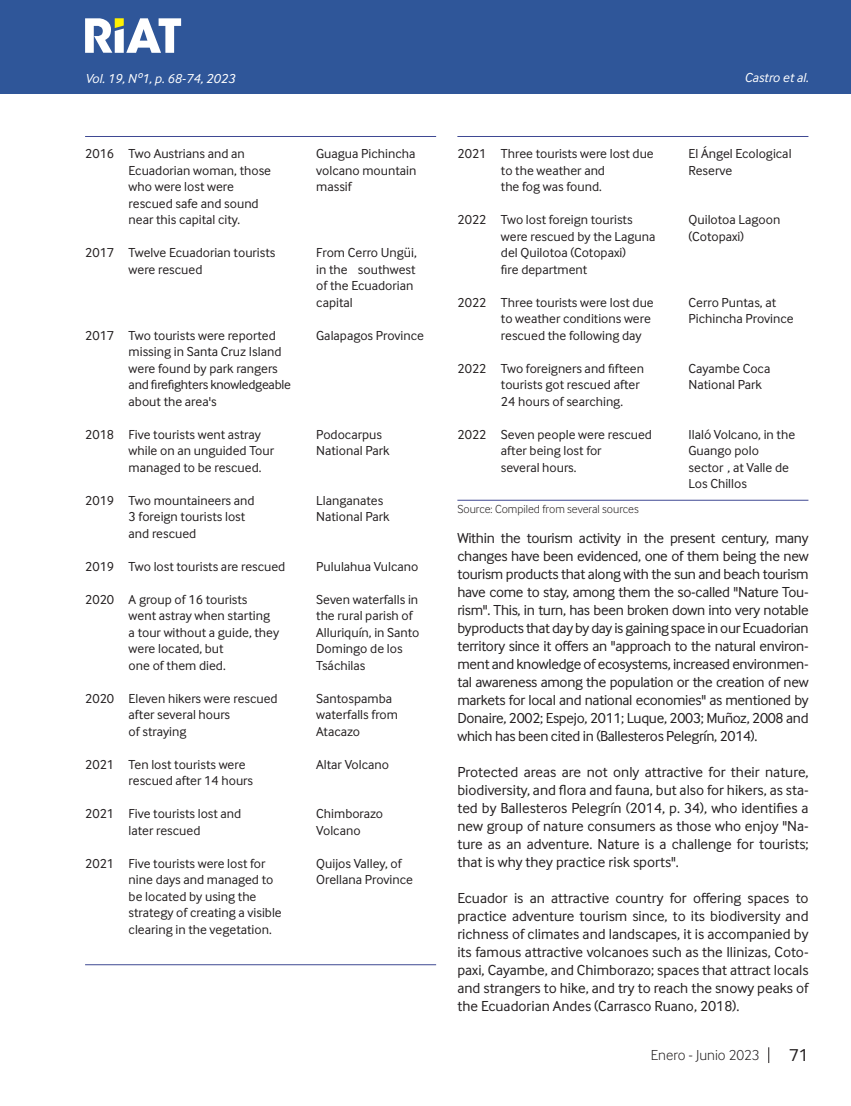
<style>
.page{position:relative;width:851px;height:1106px;background:#fff}
.page>*{position:absolute;margin:0;border:0;box-sizing:border-box;transform-origin:0 0}
.t1{font:18px "Inter Face";color:#231f20}
.Cuerpo_de_Texto{font:15px/18px "Inter Face";color:#231f20;text-align:justify}
.t2{font:300 15px "Inter Face";color:#231f20}
.Cuerpo_de_Texto-2{font:13.5px/16.5px "Inter Face";color:#231f20}
.Cuño_de_pagina{font:italic 13.5px "Inter Face";color:#fff}
.Cuerpo_de_Texto-3{font:13.5px "Inter Face";letter-spacing:-.02em;color:#231f20}
.Fuente{font:300 12px "Inter Face";color:#231f20}
</style>
<div class="page">
<div style="left:0;top:0;width:850px;height:94px;background:#2f5699"></div>
<svg style="left:768px;top:1047px;width:1px;height:16px"></svg>
<svg style="left:85px;top:18px;width:96px;height:35px"></svg>
<hr style="left:85px;top:964px;width:351px;height:1px;background:#3f4993">
<hr style="left:85px;top:136px;width:351px;height:1px;background:#3f4993">
<hr style="left:457px;top:136px;width:351px;height:1px;background:#3f4993">
<hr style="left:457px;top:500px;width:351px;height:1px;background:#3f4993">
<p class="Cuño_de_pagina" style="left:85px;top:71px;width:151px">Vol. 19, Nº1, p. 68-74, 2023</p>
<p class="Cuño_de_pagina" style="left:744px;top:70px;width:66px">Castro et al.</p>
<p class="Cuerpo_de_Texto-2" style="left:85px;top:145px;width:161px">2016 Two Austrians and an</p>
<p class="Cuerpo_de_Texto-2" style="left:316px;top:145px;width:101px">Guagua Pichincha</p>
<p class="Cuerpo_de_Texto-2" style="left:129px;top:162px;width:144px">Ecuadorian woman, those</p>
<p class="Cuerpo_de_Texto-2" style="left:316px;top:162px;width:102px">volcano mountain</p>
<p class="Cuerpo_de_Texto-2" style="left:129px;top:178px;width:107px">who were lost were</p>
<p class="Cuerpo_de_Texto-2" style="left:316px;top:178px;width:37px">massif</p>
<p class="Cuerpo_de_Texto-2" style="left:129px;top:195px;width:132px">rescued safe and sound</p>
<p class="Cuerpo_de_Texto-2" style="left:129px;top:211px;width:113px">near this capital city.</p>
<p class="Cuerpo_de_Texto-2" style="left:85px;top:244px;width:192px">2017 Twelve Ecuadorian tourists</p>
<p class="Cuerpo_de_Texto-2" style="left:316px;top:244px;width:102px">From Cerro Ungüi,</p>
<p class="Cuerpo_de_Texto-2" style="left:129px;top:261px;width:75px">were rescued</p>
<p class="Cuerpo_de_Texto-2" style="left:316px;top:261px;width:101px">in the southwest</p>
<p class="Cuerpo_de_Texto-2" style="left:316px;top:277px;width:99px">of the Ecuadorian</p>
<p class="Cuerpo_de_Texto-2" style="left:316px;top:294px;width:38px">capital</p>
<p class="Cuerpo_de_Texto-2" style="left:85px;top:327px;width:192px">2017 Two tourists were reported</p>
<p class="Cuerpo_de_Texto-2" style="left:316px;top:327px;width:109px">Galapagos Province</p>
<p class="Cuerpo_de_Texto-2" style="left:129px;top:343px;width:154px">missing in Santa Cruz Island</p>
<p class="Cuerpo_de_Texto-2" style="left:129px;top:360px;width:151px">were found by park rangers</p>
<p class="Cuerpo_de_Texto-3" style="left:129px;top:377px;width:164px">and firefighters knowledgeable</p>
<p class="Cuerpo_de_Texto-2" style="left:129px;top:393px;width:89px">about the area's</p>
<p class="Cuerpo_de_Texto-2" style="left:85px;top:426px;width:177px">2018 Five tourists went astray</p>
<p class="Cuerpo_de_Texto-2" style="left:316px;top:426px;width:67px">Podocarpus</p>
<p class="Cuerpo_de_Texto-2" style="left:129px;top:442px;width:147px">while on an unguided Tour</p>
<p class="Cuerpo_de_Texto-2" style="left:316px;top:442px;width:75px">National Park</p>
<p class="Cuerpo_de_Texto-2" style="left:129px;top:459px;width:134px">managed to be rescued.</p>
<p class="Cuerpo_de_Texto-2" style="left:85px;top:492px;width:171px">2019 Two mountaineers and</p>
<p class="Cuerpo_de_Texto-2" style="left:316px;top:492px;width:69px">Llanganates</p>
<p class="Cuerpo_de_Texto-2" style="left:129px;top:508px;width:118px">3 foreign tourists lost</p>
<p class="Cuerpo_de_Texto-2" style="left:316px;top:508px;width:75px">National Park</p>
<p class="Cuerpo_de_Texto-2" style="left:129px;top:525px;width:69px">and rescued</p>
<p class="Cuerpo_de_Texto-2" style="left:85px;top:558px;width:202px">2019 Two lost tourists are rescued</p>
<p class="Cuerpo_de_Texto-2" style="left:316px;top:558px;width:104px">Pululahua Vulcano</p>
<p class="Cuerpo_de_Texto-2" style="left:85px;top:591px;width:164px">2020 A group of 16 tourists</p>
<p class="Cuerpo_de_Texto-2" style="left:316px;top:591px;width:103px">Seven waterfalls in</p>
<p class="Cuerpo_de_Texto-2" style="left:129px;top:607px;width:143px">went astray when starting</p>
<p class="Cuerpo_de_Texto-2" style="left:316px;top:607px;width:98px">the rural parish of</p>
<p class="Cuerpo_de_Texto-2" style="left:129px;top:624px;width:152px">a tour without a guide, they</p>
<p class="Cuerpo_de_Texto-2" style="left:316px;top:624px;width:105px">Alluriquín, in Santo</p>
<p class="Cuerpo_de_Texto-2" style="left:129px;top:640px;width:96px">were located, but</p>
<p class="Cuerpo_de_Texto-2" style="left:316px;top:640px;width:88px">Domingo de los</p>
<p class="Cuerpo_de_Texto-2" style="left:129px;top:657px;width:99px">one of them died.</p>
<p class="Cuerpo_de_Texto-2" style="left:316px;top:657px;width:51px">Tsáchilas</p>
<p class="Cuerpo_de_Texto-2" style="left:85px;top:690px;width:194px">2020 Eleven hikers were rescued</p>
<p class="Cuerpo_de_Texto-2" style="left:316px;top:690px;width:77px">Santospamba</p>
<p class="Cuerpo_de_Texto-2" style="left:129px;top:706px;width:103px">after several hours</p>
<p class="Cuerpo_de_Texto-2" style="left:316px;top:706px;width:83px">waterfalls from</p>
<p class="Cuerpo_de_Texto-2" style="left:129px;top:723px;width:59px">of straying</p>
<p class="Cuerpo_de_Texto-2" style="left:316px;top:723px;width:45px">Atacazo</p>
<p class="Cuerpo_de_Texto-2" style="left:85px;top:756px;width:162px">2021 Ten lost tourists were</p>
<p class="Cuerpo_de_Texto-2" style="left:316px;top:756px;width:74px">Altar Volcano</p>
<p class="Cuerpo_de_Texto-2" style="left:129px;top:772px;width:126px">rescued after 14 hours</p>
<p class="Cuerpo_de_Texto-2" style="left:85px;top:805px;width:158px">2021 Five tourists lost and</p>
<p class="Cuerpo_de_Texto-2" style="left:316px;top:805px;width:68px">Chimborazo</p>
<p class="Cuerpo_de_Texto-2" style="left:129px;top:822px;width:73px">later rescued</p>
<p class="Cuerpo_de_Texto-2" style="left:316px;top:822px;width:46px">Volcano</p>
<p class="Cuerpo_de_Texto-2" style="left:85px;top:855px;width:182px">2021 Five tourists were lost for</p>
<p class="Cuerpo_de_Texto-2" style="left:316px;top:855px;width:87px">Quijos Valley, of</p>
<p class="Cuerpo_de_Texto-2" style="left:129px;top:871px;width:146px">nine days and managed to</p>
<p class="Cuerpo_de_Texto-2" style="left:316px;top:871px;width:98px">Orellana Province</p>
<p class="Cuerpo_de_Texto-2" style="left:129px;top:888px;width:129px">be located by using the</p>
<p class="Cuerpo_de_Texto-2" style="left:129px;top:904px;width:155px">strategy of creating a visible</p>
<p class="Cuerpo_de_Texto-2" style="left:129px;top:921px;width:144px">clearing in the vegetation.</p>
<p class="Cuerpo_de_Texto-2" style="left:457px;top:145px;width:198px">2021 Three tourists were lost due</p>
<p class="Cuerpo_de_Texto-2" style="left:688px;top:145px;width:104px">El Ángel Ecological</p>
<p class="Cuerpo_de_Texto-2" style="left:501px;top:162px;width:106px">to the weather and</p>
<p class="Cuerpo_de_Texto-2" style="left:688px;top:162px;width:45px">Reserve</p>
<p class="Cuerpo_de_Texto-2" style="left:501px;top:178px;width:102px">the fog was found.</p>
<p class="Cuerpo_de_Texto-2" style="left:457px;top:211px;width:177px">2022 Two lost foreign tourists</p>
<p class="Cuerpo_de_Texto-2" style="left:688px;top:211px;width:93px">Quilotoa Lagoon</p>
<p class="Cuerpo_de_Texto-2" style="left:501px;top:228px;width:156px">were rescued by the Laguna</p>
<p class="Cuerpo_de_Texto-2" style="left:688px;top:228px;width:57px">(Cotopaxi)</p>
<p class="Cuerpo_de_Texto-2" style="left:501px;top:244px;width:126px">del Quilotoa (Cotopaxi)</p>
<p class="Cuerpo_de_Texto-2" style="left:501px;top:261px;width:88px">fire department</p>
<p class="Cuerpo_de_Texto-2" style="left:457px;top:294px;width:198px">2022 Three tourists were lost due</p>
<p class="Cuerpo_de_Texto-2" style="left:688px;top:294px;width:89px">Cerro Puntas, at</p>
<p class="Cuerpo_de_Texto-2" style="left:501px;top:310px;width:151px">to weather conditions were</p>
<p class="Cuerpo_de_Texto-2" style="left:688px;top:310px;width:107px">Pichincha Province</p>
<p class="Cuerpo_de_Texto-2" style="left:501px;top:327px;width:142px">rescued the following day</p>
<p class="Cuerpo_de_Texto-2" style="left:457px;top:360px;width:188px">2022 Two foreigners and fifteen</p>
<p class="Cuerpo_de_Texto-2" style="left:688px;top:360px;width:83px">Cayambe Coca</p>
<p class="Cuerpo_de_Texto-2" style="left:501px;top:376px;width:140px">tourists got rescued after</p>
<p class="Cuerpo_de_Texto-2" style="left:688px;top:376px;width:75px">National Park</p>
<p class="Cuerpo_de_Texto-2" style="left:501px;top:393px;width:123px">24 hours of searching.</p>
<p class="Cuerpo_de_Texto-2" style="left:457px;top:426px;width:196px">2022 Seven people were rescued</p>
<p class="Cuerpo_de_Texto-2" style="left:688px;top:426px;width:108px">Ilaló Volcano, in the</p>
<p class="Cuerpo_de_Texto-2" style="left:501px;top:442px;width:102px">after being lost for</p>
<p class="Cuerpo_de_Texto-2" style="left:688px;top:442px;width:72px">Guango polo</p>
<p class="Cuerpo_de_Texto-2" style="left:501px;top:459px;width:77px">several hours.</p>
<p class="Cuerpo_de_Texto-2" style="left:688px;top:459px;width:102px">sector , at Valle de<br>Los Chillos</p>
<p class="Fuente" style="left:457px;top:502px;width:183px">Source: Compiled from several sources</p>
<p class="Cuerpo_de_Texto" style="left:457px;top:529px;width:353px">Within the tourism activity in the present century, many changes have been evidenced, one of them being the new tourism products that along with the sun and beach tourism have come to stay, among them the so-called "Nature Tou&shy;rism". This, in turn, has been broken down into very notable byproducts that day by day is gaining space in our Ecuadorian territory since it offers an "approach to the natural environ&shy;ment and knowledge of ecosystems, increased environmen&shy;tal awareness among the population or the creation of new markets for local and national economies" as mentioned by Donaire, 2002; Espejo, 2011; Luque, 2003; Muñoz, 2008 and which has been cited in (Ballesteros Pelegrín, 2014).</p>
<p class="Cuerpo_de_Texto" style="left:457px;top:763px;width:353px">Protected areas are not only attractive for their nature, biodiversity, and flora and fauna, but also for hikers, as sta&shy;ted by Ballesteros Pelegrín (2014, p. 34), who identifies a new group of nature consumers as those who enjoy "Na&shy;ture as an adventure. Nature is a challenge for tourists; that is why they practice risk sports".</p>
<p class="Cuerpo_de_Texto" style="left:457px;top:889px;width:353px">Ecuador is an attractive country for offering spaces to practice adventure tourism since, to its biodiversity and richness of climates and landscapes, it is accompanied by its famous attractive volcanoes such as the Ilinizas, Coto&shy;paxi, Cayambe, and Chimborazo; spaces that attract locals and strangers to hike, and try to reach the snowy peaks of the Ecuadorian Andes (Carrasco Ruano, 2018).</p>
<p class="t2" style="left:651px;top:1046px;width:110px">Enero - Junio 2023</p>
<h1 class="t1" style="left:789px;top:1045px;width:21px">71</h1>
</div>
